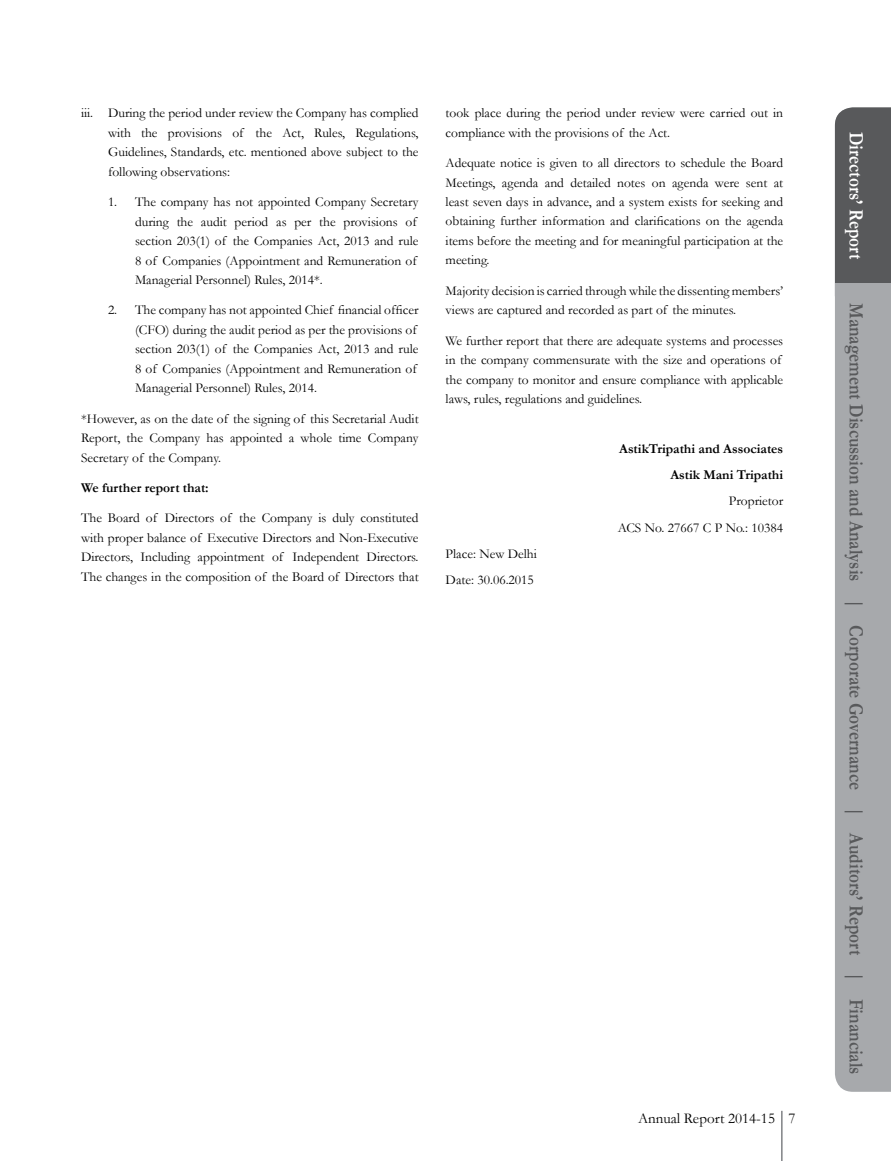
<style>
.page{position:relative;width:891px;height:1161px;background:#fff}
.page>*{position:absolute;margin:0;border:0;box-sizing:border-box;transform-origin:0 0}
.t1{font:700 20.25px "Garamond";color:#58595b;scale:.85 1}
.t2{font:15px "Garamond";color:#000}
.t3{font:13.5px/19.5px "Garamond";color:#000}
.t4{font:700 13.5px/26.2px "Garamond";color:#000;text-align:right}
.s1{color:#fff}
</style>
<div class="page">
<div style="left:835px;top:603px;width:56px;height:489px;background:#a7a9ac"></div>
<div style="left:835px;top:107px;width:56px;height:176px;background:#58595b"></div>
<div style="left:835px;top:283px;width:56px;height:320px;background:#a7a9ac"></div>
<hr style="left:781px;top:1111px;width:2px;height:50px;background:#808285">
<p class="t3" style="left:108px;top:103px;width:312px;text-align:justify;text-indent:-27px">iii. During the period under review the Company has complied with the provisions of the Act, Rules, Regulations, Guidelines, Standards, etc. mentioned above subject to the following observations:</p>
<p class="t3" style="left:135px;top:192px;width:285px;text-indent:-27px">1. The company has not appointed Company Secretary during the audit period as per the provisions of section 203(1) of the Companies Act, 2013 and rule 8 of Companies (Appointment and Remuneration of Managerial Personnel) Rules, 2014*.</p>
<p class="t3" style="left:135px;top:300px;width:285px;text-indent:-27px">2. The company has not appointed Chief financial officer (CFO) during the audit period as per the provisions of section 203(1) of the Companies Act, 2013 and rule 8 of Companies (Appointment and Remuneration of Managerial Personnel) Rules, 2014.</p>
<p class="t3" style="left:81px;top:408px;width:339px;text-align:justify">*However, as on the date of the signing of this Secretarial Audit Report, the Company has appointed a whole time Company Secretary of the Company.</p>
<p class="t4" style="left:81px;top:475px;width:129px">We further report that:</p>
<p class="t3" style="left:81px;top:508px;width:339px;text-align:justify">The Board of Directors of the Company is duly constituted with proper balance of Executive Directors and Non-Executive Directors, Including appointment of Independent Directors.<br>The changes in the composition of the Board of Directors that</p>
<p class="t3" style="left:446px;top:103px;width:339px">took place during the period under review were carried out in compliance with the provisions of the Act.</p>
<p class="t3" style="left:446px;top:153px;width:339px;text-align:justify">Adequate notice is given to all directors to schedule the Board Meetings, agenda and detailed notes on agenda were sent at least seven days in advance, and a system exists for seeking and obtaining further information and clarifications on the agenda items before the meeting and for meaningful participation at the meeting.</p>
<p class="t3" style="left:446px;top:280px;width:339px">Majority decision is carried through while the dissenting members’ views are captured and recorded as part of the minutes.</p>
<p class="t3" style="left:446px;top:330px;width:339px">We further report that there are adequate systems and processes in the company commensurate with the size and operations of the company to monitor and ensure compliance with applicable laws, rules, regulations and guidelines.</p>
<p class="t4" style="left:619px;top:436px;width:166px">AstikTripathi and Associates<br>Astik Mani Tripathi</p>
<p class="t3" style="left:618px;top:488px;width:167px;line-height:26.2px;text-align:right">Proprietor<br>ACS No. 27667 C P No.: 10384</p>
<p class="t3" style="left:446px;top:540px;width:93px;line-height:26.2px">Place: New Delhi<br>Date: 30.06.2015</p>
<p class="t2" style="left:638px;top:1108px;width:159px">Annual Report 2014-15 7</p>
<h1 class="t1" style="left:870px;top:132px;width:1110px;rotate:90deg"><span class="s1">Directors’ Report</span> | Management Discussion and Analysis | Corporate Governance | Auditors’ Report | Financials</h1>
</div>
